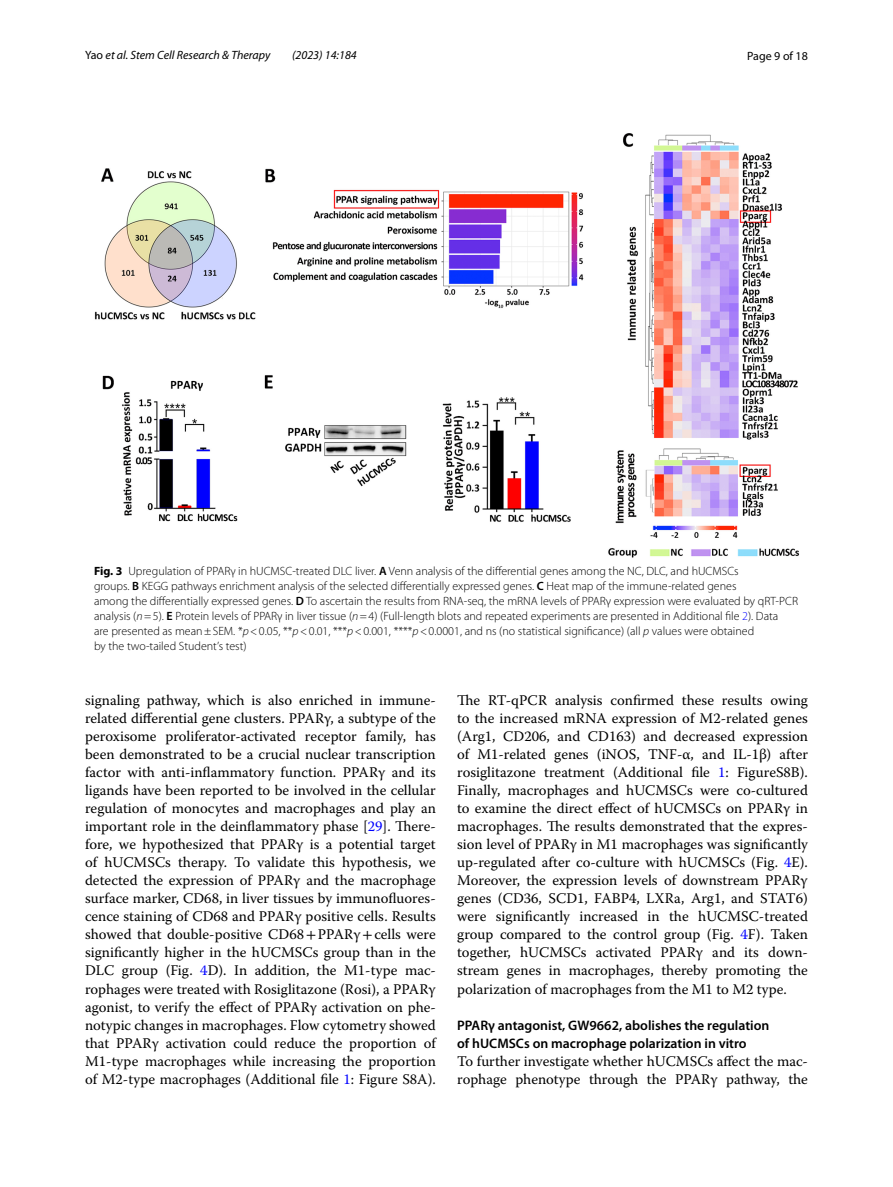
<style>
.page{position:relative;width:893px;height:1187px;background:#fff}
.page>*{position:absolute;margin:0;border:0;box-sizing:border-box;transform-origin:0 0}
.t1{font:14.7px/18px "Warnock Pro";color:#000;text-align:justify}
.t2{font:600 13.8px/18px "Myriad Pro";color:#000}
.t3{font:300 12px/15px "Myriad Pro";color:#000}
.t4{font:italic 12px "Myriad Pro";color:#000}
.t5{font:12px "Myriad Pro";color:#000}
.s1{font-style:normal}
.s2{font-weight:700}
.s3{font-weight:600}
.s4{font-style:italic}
.s5{color:#00f}
.s6{font-family:"STIX"}
</style>
<div class="page">
<img style="left:94px;top:133px;width:705px;height:425px">
<p class="t4" style="left:85px;top:48px;width:187px"><span class="s1">Yao</span> et al. Stem Cell Research &amp; Therapy</p>
<p class="t4" style="left:292px;top:48px;width:66px">(2023) 14:184</p>
<p class="t5" style="left:747px;top:48px;width:62px">Page 9 of 18</p>
<p class="t3" style="left:94px;top:564px;width:706px"><span class="s2">Fig. 3</span> Upregulation of PPARγ in hUCMSC-treated DLC liver. <span class="s3">A</span> Venn analysis of the differential genes among the NC, DLC, and hUCMSCs<br>groups. <span class="s3">B</span> KEGG pathways enrichment analysis of the selected differentially expressed genes. <span class="s3">C</span> Heat map of the immune-related genes<br>among the differentially expressed genes. <span class="s3">D</span> To ascertain the results from RNA-seq, the mRNA levels of PPARγ expression were evaluated by qRT-PCR analysis (<span class="s4">n</span>=5). <span class="s3">E</span> Protein levels of PPARγ in liver tissue (<span class="s4">n</span>=4) (Full-length blots and repeated experiments are presented in Additional file <span class="s5">2</span>). Data<br>are presented as mean±SEM. *<span class="s4">p</span>&lt;0.05, **<span class="s4">p</span>&lt;0.01, ***<span class="s4">p</span>&lt;0.001, ****<span class="s4">p</span>&lt;0.0001, and ns (no statistical significance) (all <span class="s4">p</span> values were obtained<br>by the two-tailed Student’s test)</p>
<p class="t1" style="left:85px;top:691px;width:352px">signaling pathway, which is also enriched in immune&shy;related differential gene clusters. PPARγ, a subtype of the peroxisome proliferator-activated receptor family, has been demonstrated to be a crucial nuclear transcription factor with anti-inflammatory function. PPARγ and its ligands have been reported to be involved in the cellular regulation of monocytes and macrophages and play an important role in the deinflammatory phase [<span class="s5">29</span>]. There&shy;fore, we hypothesized that PPARγ is a potential target of hUCMSCs therapy. To validate this hypothesis, we detected the expression of PPARγ and the macrophage surface marker, CD68, in liver tissues by immunofluores&shy;cence staining of CD68 and PPARγ positive cells. Results showed that double-positive CD68<span class="s6">+</span>PPARγ<span class="s6">+</span>cells were significantly higher in the hUCMSCs group than in the DLC group (Fig. <span class="s5">4</span>D). In addition, the M1-type mac&shy;rophages were treated with Rosiglitazone (Rosi), a PPARγ agonist, to verify the effect of PPARγ activation on phe&shy;notypic changes in macrophages. Flow cytometry showed that PPARγ activation could reduce the proportion of M1-type macrophages while increasing the proportion of M2-type macrophages (Additional file <span class="s5">1</span>: Figure S8A).</p>
<p class="t1" style="left:457px;top:691px;width:352px">The RT-qPCR analysis confirmed these results owing to the increased mRNA expression of M2-related genes (Arg1, CD206, and CD163) and decreased expression of M1-related genes (iNOS, TNF-α, and IL-1β) after rosiglitazone treatment (Additional file <span class="s5">1</span>: FigureS8B).<br>Finally, macrophages and hUCMSCs were co-cultured to examine the direct effect of hUCMSCs on PPARγ in macrophages. The results demonstrated that the expres&shy;sion level of PPARγ in M1 macrophages was significantly up-regulated after co-culture with hUCMSCs (Fig. <span class="s5">4</span>E).<br>Moreover, the expression levels of downstream PPARγ genes (CD36, SCD1, FABP4, LXRa, Arg1, and STAT6) were significantly increased in the hUCMSC-treated group compared to the control group (Fig. <span class="s5">4</span>F). Taken together, hUCMSCs activated PPARγ and its down&shy;stream genes in macrophages, thereby promoting the polarization of macrophages from the M1 to M2 type.</p>
<p class="t2" style="left:457px;top:1015px;width:314px">PPARγ antagonist, GW9662, abolishes the regulation of hUCMSCs on macrophage polarization in vitro</p>
<p class="t1" style="left:457px;top:1051px;width:352px">To further investigate whether hUCMSCs affect the mac&shy;rophage phenotype through the PPARγ pathway, the</p>
</div>
